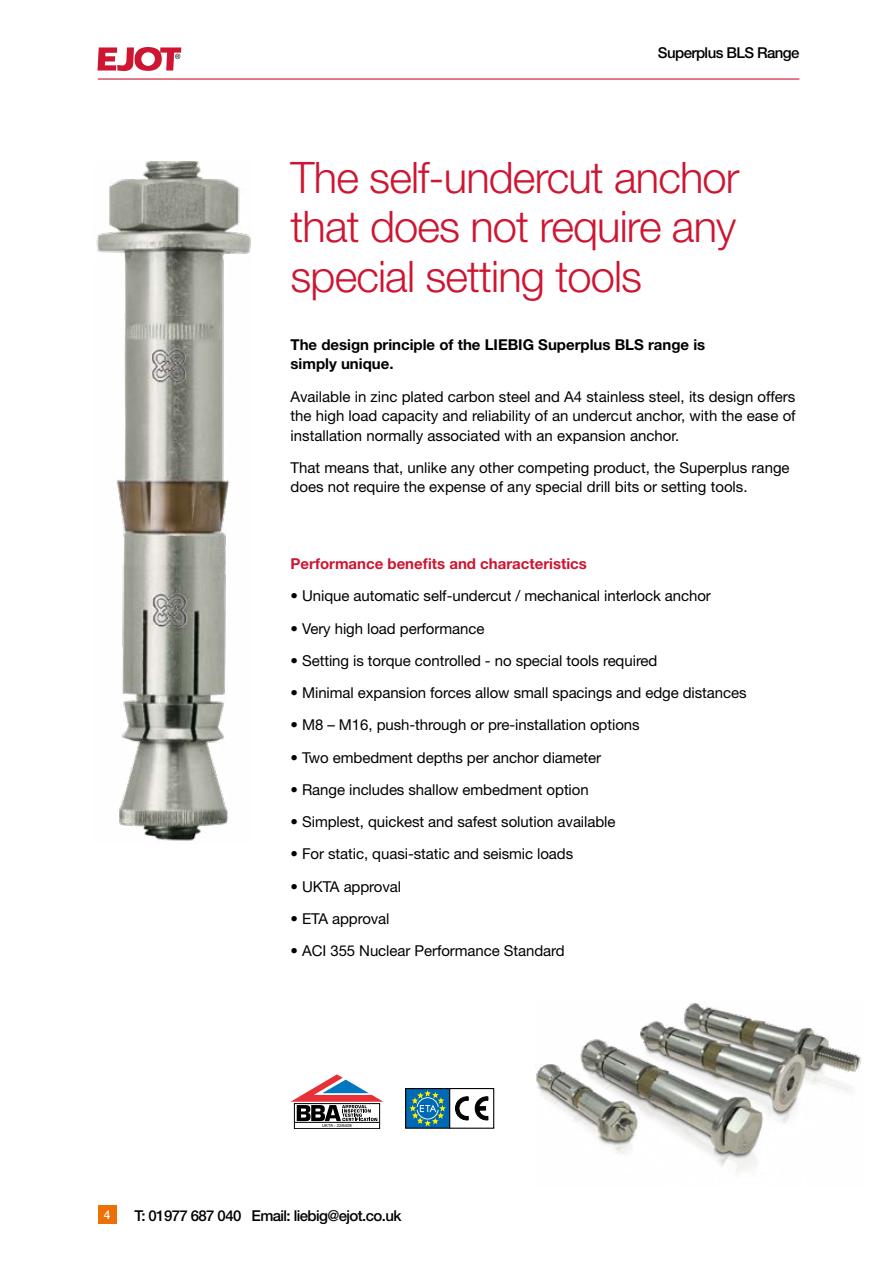
<style>
.page{position:relative;width:893px;height:1263px;background:#fff}
.page>*{position:absolute;margin:0;border:0;box-sizing:border-box;transform-origin:0 0}
.t1{font:300 43.5px/49.5px "Helvetica Neue LT Std";letter-spacing:-.02em;color:#ce1531;text-align:justify}
.t2{font:15px/19.5px "Helvetica Neue LT Std";letter-spacing:-.005em;color:#000;text-align:justify}
.t3{font:700 15px/19.5px "Helvetica Neue LT Std";color:#000}
.t4{font:500 15px "Helvetica Neue LT Std";letter-spacing:-.04em;color:#000}
.t5{font:700 15px "Helvetica Neue LT Std";color:#ce1531}
.t6{font:500 12px "Helvetica Neue LT Std";color:#fff}
.t7{font:4.2px "Arial";color:#000}
</style>
<div class="page">
<svg style="left:98px;top:47px;width:83px;height:24px"></svg>
<div style="left:98px;top:1205px;width:19px;height:19px;background:#ed7004"></div>
<hr style="left:98px;top:78px;width:701px;height:2px;background:#ce1531">
<svg style="left:405px;top:1088px;width:89px;height:41px"></svg>
<img style="left:96px;top:162px;width:155px;height:679px">
<img style="left:535px;top:1002px;width:327px;height:170px">
<svg style="left:291px;top:1074px;width:92px;height:47px"></svg>
<div style="left:294px;top:1103px;width:86px;height:26px;border:1px solid #000"></div>
<hr style="left:294px;top:1122px;width:85px;height:1px;background:#000">
<p class="t4" style="left:658px;top:44px;width:143px">Superplus BLS Range</p>
<h1 class="t1" style="left:291px;top:152px;width:450px">The self-undercut anchor that does not require any special setting tools</h1>
<p class="t3" style="left:291px;top:334px;width:416px">The design principle of the LIEBIG Superplus BLS range is simply unique.</p>
<p class="t2" style="left:291px;top:386px;width:507px">Available in zinc plated carbon steel and A4 stainless steel, its design offers the high load capacity and reliability of an undercut anchor, with the ease of installation normally associated with an expansion anchor.</p>
<p class="t2" style="left:291px;top:457px;width:501px">That means that, unlike any other competing product, the Superplus range does not require the expense of any special drill bits or setting tools.</p>
<p class="t5" style="left:291px;top:554px;width:298px">Performance benefits and characteristics</p>
<p class="t2" style="left:291px;top:586px;width:422px">• Unique automatic self-undercut / mechanical interlock anchor</p>
<p class="t2" style="left:291px;top:618px;width:195px">• Very high load performance</p>
<p class="t2" style="left:291px;top:651px;width:368px">• Setting is torque controlled - no special tools required</p>
<p class="t2" style="left:291px;top:683px;width:458px">• Minimal expansion forces allow small spacings and edge distances</p>
<p class="t2" style="left:291px;top:715px;width:351px">• M8 – M16, push-through or pre-installation options</p>
<p class="t2" style="left:291px;top:747px;width:312px">• Two embedment depths per anchor diameter</p>
<p class="t2" style="left:291px;top:780px;width:300px">• Range includes shallow embedment option</p>
<p class="t2" style="left:291px;top:812px;width:327px">• Simplest, quickest and safest solution available</p>
<p class="t2" style="left:291px;top:844px;width:284px">• For static, quasi-static and seismic loads</p>
<p class="t2" style="left:291px;top:876px;width:112px">• UKTA approval</p>
<p class="t2" style="left:291px;top:909px;width:101px">• ETA approval</p>
<p class="t2" style="left:291px;top:941px;width:276px">• ACI 355 Nuclear Performance Standard</p>
<p class="t7" style="left:322px;top:1123px;width:31px">UKTA - 22/6408</p>
<p class="t6" style="left:104px;top:1207px;width:8px">4</p>
<p class="t4" style="left:134px;top:1207px;width:269px">T: 01977 687 040 Email: liebig@ejot.co.uk</p>
</div>
